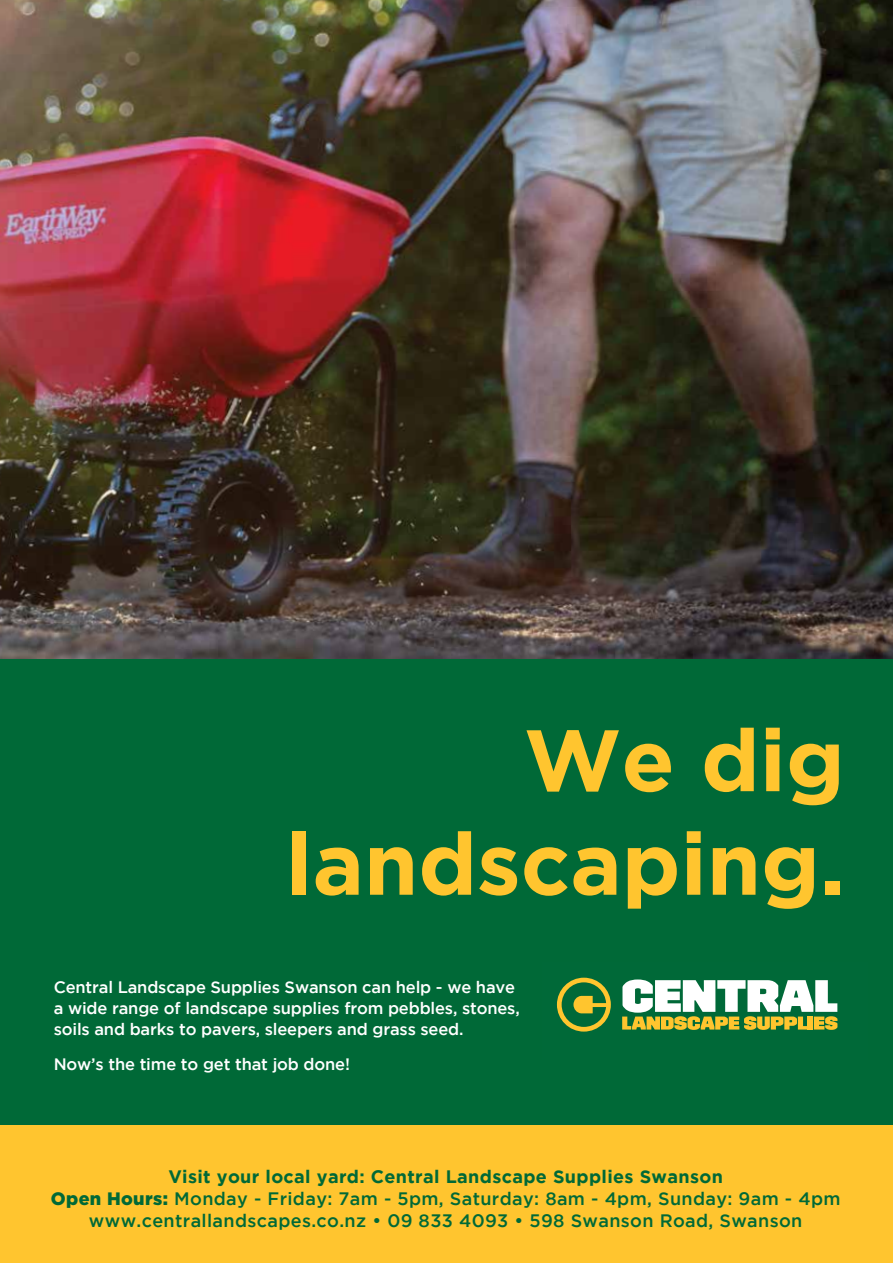
<style>
.page{position:relative;width:893px;height:1263px;background:#fff}
.page>*{position:absolute;margin:0;border:0;box-sizing:border-box;transform-origin:0 0}
.t1{font:700 87px/103.5px "Gotham";color:#ffc52f;text-align:right}
.t2{font:500 18px/22.2px "Gotham";letter-spacing:.02em;color:#006937;text-align:center}
.t3{font:500 16.5px/21px "Gotham";letter-spacing:-.01em;color:#fff}
.s1{font-weight:700}
.s2{font-weight:900}
</style>
<div class="page">
<img style="left:0;top:0;width:893px;height:660px">
<div style="left:0;top:660px;width:893px;height:482px;background:#006937"></div>
<svg style="left:622px;top:979px;width:215px;height:51px"></svg>
<svg style="left:557px;top:978px;width:54px;height:53px"></svg>
<div style="left:0;top:1125px;width:893px;height:138px;background:#ffc52f"></div>
<h1 class="t1" style="left:286px;top:706px;width:560px">We dig landscaping.</h1>
<p class="t3" style="left:54px;top:976px;width:468px">Central Landscape Supplies Swanson can help - we have a wide range of landscape supplies from pebbles, stones, soils and barks to pavers, sleepers and grass seed.</p>
<p class="t3" style="left:54px;top:1053px;width:298px">Now’s the time to get that job done!</p>
<p class="t2" style="left:51px;top:1165px;width:791px"><span class="s1">Visit your local yard: Central Landscape Supplies Swanson<br></span><span class="s2">Open Hours:</span> Monday - Friday: 7am - 5pm, Saturday: 8am - 4pm, Sunday: 9am - 4pm www.centrallandscapes.co.nz • 09 833 4093 • 598 Swanson Road, Swanson</p>
</div>
